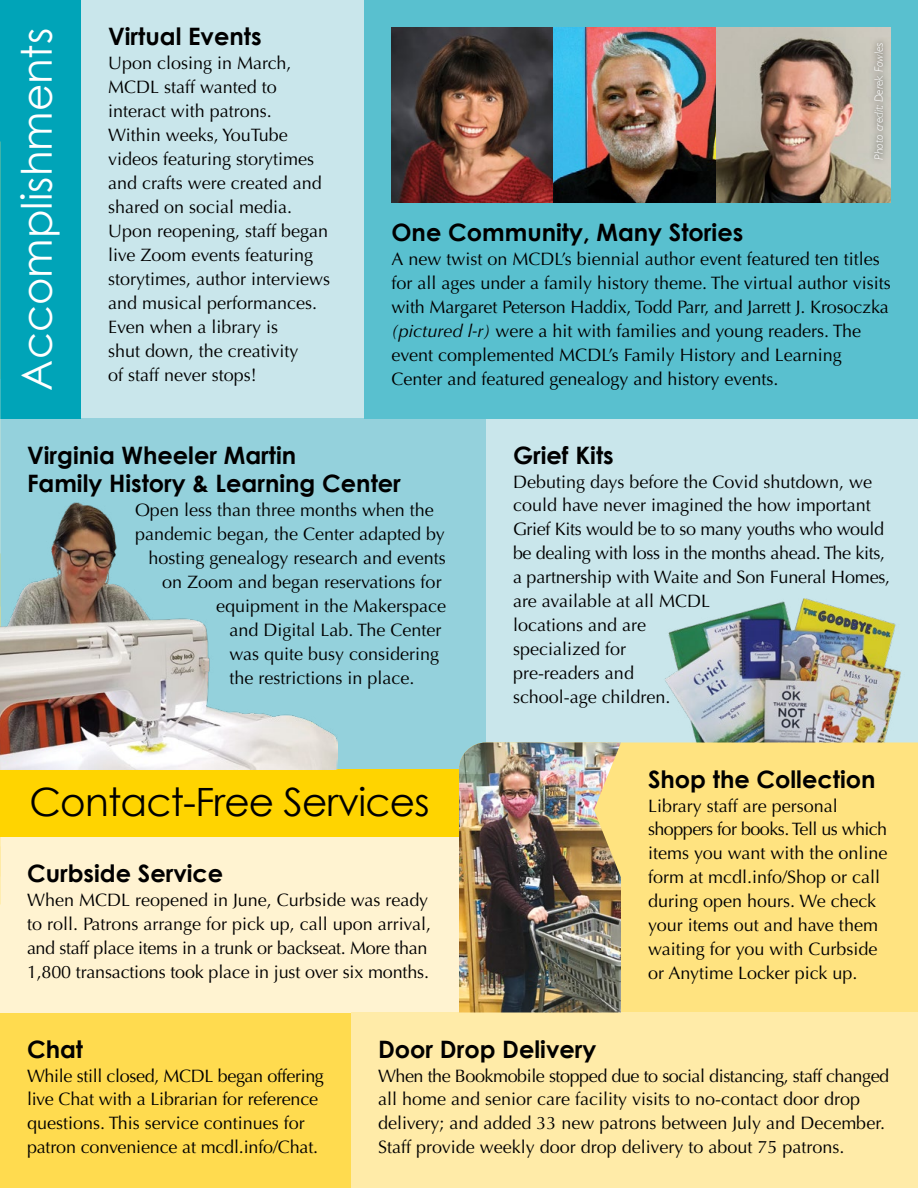
<style>
.page{position:relative;width:918px;height:1188px;background:#fff}
.page>*{position:absolute;margin:0;border:0;box-sizing:border-box;transform-origin:0 0}
.t1{font:42px "Century Gothic";color:#fff}
.t2{font:39px "Century Gothic";letter-spacing:-.02em;color:#000}
.t3{font:700 24px/28.8px "Century Gothic";color:#000}
.t4{font:18px/24px "Optima";color:#000}
.t5{font:italic 300 12px "Gill Sans";color:#fff}
.s1{font-style:italic}
</style>
<div class="page">
<div style="left:486px;top:418px;width:432px;height:352px;background:#c9e6eb"></div>
<img style="left:665px;top:598px;width:236px;height:144px">
<div style="left:81px;top:0;width:283px;height:418px;background:#c9e6eb"></div>
<div style="left:0;top:418px;width:486px;height:352px;background:#94d1dc"></div>
<div style="left:0;top:0;width:81px;height:418px;background:#00a4b8"></div>
<div style="left:0;top:1012px;width:351px;height:176px;background:#ffdb4f"></div>
<div style="left:0;top:837px;width:459px;height:175px;background:#fff3d1"></div>
<div style="left:621px;top:742px;width:297px;height:270px;background:#ffe380"></div>
<div style="left:364px;top:0;width:554px;height:418px;background:#59c0cf"></div>
<div style="left:351px;top:1012px;width:567px;height:176px;background:#ffeba8"></div>
<img style="left:459px;top:742px;width:162px;height:270px">
<div style="left:0;top:770px;width:459px;height:67px;background:#ffd400"></div>
<img style="left:594px;top:742px;width:27px;height:136px">
<img style="left:0;top:500px;width:338px;height:270px">
<img style="left:392px;top:27px;width:499px;height:175px">
<div style="left:867px;top:36px;width:23px;height:129px;background:#000;opacity:.75"></div>
<h1 class="t1" style="left:11px;top:391px;width:364px;rotate:-90deg">Accomplishments</h1>
<h3 class="t3" style="left:108px;top:21px;width:155px">Virtual Events</h3>
<p class="t4" style="left:108px;top:51px;width:224px">Upon closing in March,<br>MCDL staff wanted to interact with patrons.<br>Within weeks, YouTube videos featuring storytimes and crafts were created and shared on social media.<br>Upon reopening, staff began live Zoom events featuring storytimes, author interviews and musical performances.<br>Even when a library is<br>shut down, the creativity<br>of staff never stops!</p>
<p class="t5" style="left:872px;top:160px;width:119px;rotate:-90deg">Photo credit: Derek Fowles</p>
<h3 class="t3" style="left:392px;top:217px;width:353px">One Community, Many Stories</h3>
<p class="t4" style="left:391px;top:247px;width:501px">A new twist on MCDL’s biennial author event featured ten titles for all ages under a family history theme. The virtual author visits with Margaret Peterson Haddix, Todd Parr, and Jarrett J. Krosoczka <span class="s1">(pictured l-r)</span> were a hit with families and young readers. The event complemented MCDL’s Family History and Learning Center and featured genealogy and history events.</p>
<h3 class="t3" style="left:27px;top:440px;width:375px">Virginia Wheeler Martin<br>Family History &amp; Learning Center</h3>
<p class="t4" style="left:135px;top:498px;width:300px">Open less than three months when the</p>
<p class="t4" style="left:135px;top:522px;width:311px">pandemic began, the Center adapted by</p>
<p class="t4" style="left:148px;top:546px;width:299px">hosting genealogy research and events</p>
<p class="t4" style="left:162px;top:570px;width:281px">on Zoom and began reservations for</p>
<p class="t4" style="left:216px;top:594px;width:232px">equipment in the Makerspace</p>
<p class="t4" style="left:230px;top:618px;width:213px">and Digital Lab. The Center</p>
<p class="t4" style="left:230px;top:642px;width:211px">was quite busy considering</p>
<p class="t4" style="left:230px;top:666px;width:187px">the restrictions in place.</p>
<h2 class="t2" style="left:29px;top:778px;width:402px">Contact-Free Services</h2>
<h3 class="t3" style="left:27px;top:858px;width:198px">Curbside Service</h3>
<p class="t4" style="left:27px;top:888px;width:406px">When MCDL reopened in June, Curbside was ready to roll. Patrons arrange for pick up, call upon arrival, and staff place items in a trunk or backseat. More than 1,800 transactions took place in just over six months.</p>
<h3 class="t3" style="left:513px;top:440px;width:102px">Grief Kits</h3>
<p class="t4" style="left:513px;top:470px;width:379px">Debuting days before the Covid shutdown, we could have never imagined the how important<br>Grief Kits would be to so many youths who would be dealing with loss in the months ahead. The kits, a partnership with Waite and Son Funeral Homes, are available at all MCDL<br>locations and are<br>specialized for<br>pre-readers and<br>school-age children.</p>
<h3 class="t3" style="left:648px;top:764px;width:229px">Shop the Collection</h3>
<p class="t4" style="left:648px;top:794px;width:241px">Library staff are personal shoppers for books. Tell us which items you want with the online form at mcdl.info/Shop or call during open hours. We check your items out and have them waiting for you with Curbside or Anytime Locker pick up.</p>
<h3 class="t3" style="left:27px;top:1034px;width:58px">Chat</h3>
<p class="t4" style="left:27px;top:1064px;width:298px">While still closed, MCDL began offering live Chat with a Librarian for reference questions. This service continues for patron convenience at mcdl.info/Chat.</p>
<h3 class="t3" style="left:378px;top:1034px;width:220px">Door Drop Delivery</h3>
<p class="t4" style="left:378px;top:1064px;width:513px">When the Bookmobile stopped due to social distancing, staff changed all home and senior care facility visits to no-contact door drop delivery; and added 33 new patrons between July and December.<br>Staff provide weekly door drop delivery to about 75 patrons.</p>
</div>
